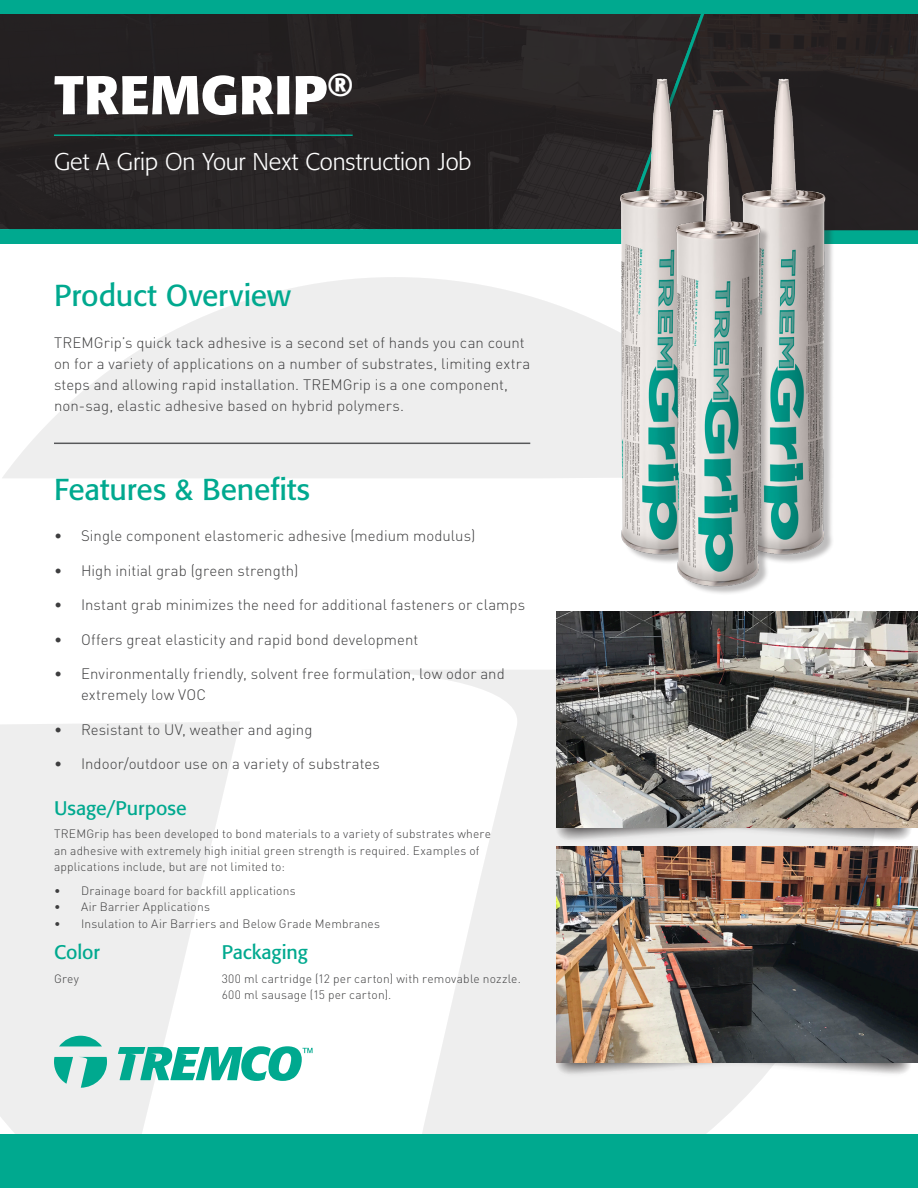
<style>
.page{position:relative;width:918px;height:1188px;background:#fff}
.page>*{position:absolute;margin:0;border:0;box-sizing:border-box;transform-origin:0 0}
.t1{font:700 54px "Formata Pro";letter-spacing:.005em;color:#fff}
.t2{font:30px "Formata Pro";color:#00a98f}
.Subtitle{font:300 24px "Formata Pro";letter-spacing:-.005em;color:#fff}
.Small_body{font:19.5px "Formata Pro";color:#00a98f}
.body{font:300 15px/21px "DINOT";letter-spacing:.005em;color:#3e3e3f}
.Small_body-2{font:300 12px/16.5px "DINOT";letter-spacing:.015em;color:#3e3e3f}
</style>
<div class="page">
<svg style="left:0;top:722px;width:240px;height:412px;fill:#eee"></svg>
<svg style="left:374px;top:670px;width:499px;height:464px"></svg>
<svg style="left:2px;top:277px;width:604px;height:201px;fill:#eee"></svg>
<div style="left:0;top:1134px;width:918px;height:54px;background:#00a98f"></div>
<svg style="left:59px;top:1036px;width:43px;height:10px"></svg>
<svg style="left:54px;top:1057px;width:19px;height:27px"></svg>
<svg style="left:79px;top:1057px;width:28px;height:31px"></svg>
<svg style="left:118px;top:1046px;width:195px;height:35px"></svg>
<div style="left:0;top:0;width:918px;height:244px;background:#00a98f"></div>
<img style="left:0;top:14px;width:619px;height:216px">
<div style="left:554px;top:788px;width:359px;height:56px;background:#231f20;opacity:.75"></div>
<div style="left:555px;top:787px;width:357px;height:53px;background:#231f20;opacity:.8"></div>
<img style="left:556px;top:612px;width:362px;height:216px">
<div style="left:554px;top:1023px;width:359px;height:55px;background:#231f20;opacity:.75"></div>
<div style="left:555px;top:1022px;width:357px;height:53px;background:#231f20;opacity:.8"></div>
<img style="left:556px;top:846px;width:362px;height:216px">
<hr style="left:54px;top:135px;width:299px;height:1px;background:#00a98f">
<svg style="left:619px;top:14px;width:299px;height:217px;background:#272424"></svg>
<img style="left:606px;top:68px;width:116px;height:494px">
<img style="left:727px;top:68px;width:116px;height:495px">
<img style="left:662px;top:100px;width:116px;height:494px">
<hr style="left:54px;top:443px;width:476px;height:1px;background:#57585a">
<p class="t1" style="left:54px;top:60px;width:300px">TREMGRIP<sup>®</sup></p>
<p class="Subtitle" style="left:54px;top:147px;width:419px">Get A Grip On Your Next Construction Job</p>
<h1 class="t2" style="left:54px;top:276px;width:239px">Product Overview</h1>
<p class="body" style="left:54px;top:332px;width:478px">TREMGrip’s quick tack adhesive is a second set of hands you can count on for a variety of applications on a number of substrates, limiting extra steps and allowing rapid installation. TREMGrip is a one component, non-sag, elastic adhesive based on hybrid polymers.</p>
<h1 class="t2" style="left:54px;top:470px;width:258px">Features &amp; Benefits</h1>
<p class="body" style="left:54px;top:525px;width:423px">• Single component elastomeric adhesive (medium modulus)</p>
<p class="body" style="left:54px;top:560px;width:246px">• High initial grab (green strength)</p>
<p class="body" style="left:54px;top:594px;width:473px">• Instant grab minimizes the need for additional fasteners or clamps</p>
<p class="body" style="left:54px;top:629px;width:366px">• Offers great elasticity and rapid bond development</p>
<p class="body" style="left:81px;top:663px;width:425px;text-indent:-27px">• Environmentally friendly, solvent free formulation, low odor and extremely low VOC</p>
<p class="body" style="left:54px;top:719px;width:260px">• Resistant to UV, weather and aging</p>
<p class="body" style="left:54px;top:753px;width:328px">• Indoor/outdoor use on a variety of substrates</p>
<h2 class="Small_body" style="left:54px;top:796px;width:134px">Usage/Purpose</h2>
<p class="Small_body-2" style="left:54px;top:826px;width:439px">TREMGrip has been developed to bond materials to a variety of substrates where an adhesive with extremely high initial green strength is required. Examples of applications include, but are not limited to:</p>
<p class="Small_body-2" style="left:54px;top:882px;width:243px">• Drainage board for backfill applications</p>
<p class="Small_body-2" style="left:54px;top:898px;width:157px">• Air Barrier Applications</p>
<p class="Small_body-2" style="left:54px;top:915px;width:328px">• Insulation to Air Barriers and Below Grade Membranes</p>
<h2 class="Small_body" style="left:54px;top:940px;width:48px">Color</h2>
<p class="Small_body-2" style="left:54px;top:970px;width:26px">Grey</p>
<p class="Small_body" style="left:222px;top:940px;width:88px">Packaging</p>
<p class="Small_body-2" style="left:222px;top:970px;width:301px">300 ml cartridge (12 per carton) with removable nozzle.<br>600 ml sausage (15 per carton).</p>
</div>
